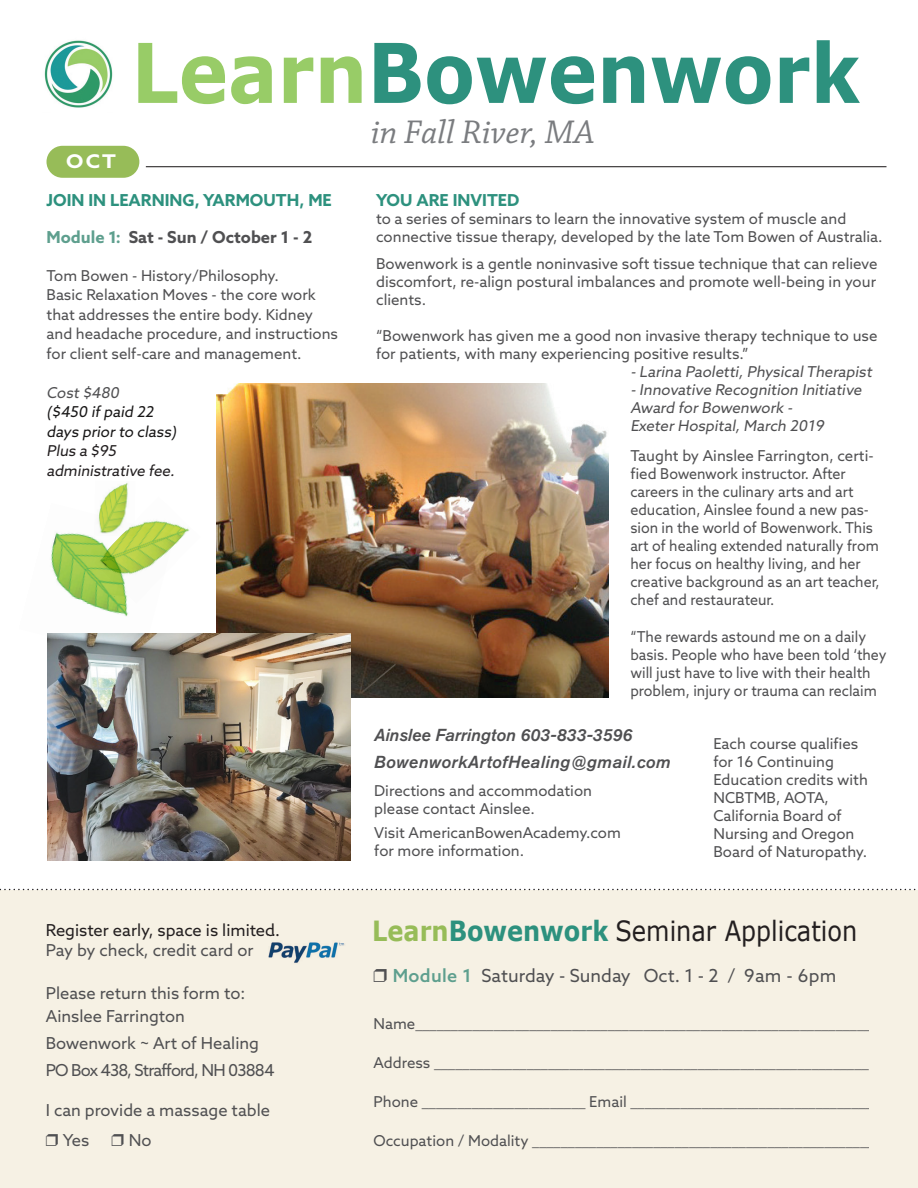
<style>
.page{position:relative;width:918px;height:1188px;background:#fff}
.page>*{position:absolute;margin:0;border:0;box-sizing:border-box;transform-origin:0 0}
.t1{font:700 82.5px "Verdana";color:#2d917e;scale:.9 1}
.t2{font:italic 34.5px "Chaparral Pro";color:#7a7c7f}
.t3{font:27.75px "Verdana";color:#231f20;scale:.87 1}
.t4{font:700 18.9px "Azo Sans";color:#fff;scale:1.11 1}
.t5{font:18px "Azo Sans";color:#505052}
.t6{font:italic 500 17.25px/27px "Akzidenz Grotesk BE";letter-spacing:.025em;color:#505052}
.t7{font:16.5px/22.5px "Azo Sans";color:#505052}
.t8{font:16.5px/27px "Azo Sans";letter-spacing:-.05em;color:#505052}
.t9{font:700 16.5px "Azo Sans";color:#2d917e}
.t10{font:16.5px "Azo Sans";color:#231f20}
.t11{font:700 16.5px "Azo Sans";color:#505052}
.t12{font:15px/18px "Azo Sans";color:#505052}
.t13{font:15px/18px "Azo Sans";color:#505052;scale:.95 1}
.t14{font:italic 15px/18px "Azo Sans";color:#505052}
.t15{font:italic 15px/19.5px "Azo Sans";color:#181717}
.t16{font:italic 15px/19.5px "Azo Sans";color:#231f20}
.s1{color:#98cc67}
.s2{color:#5e9f8e}
.s3{font-family:"Monotype Sorts"}
.s4{font-weight:700;color:#97bc58}
.s5{font-weight:700;color:#2d917e}
.s6{font-weight:500;color:#5e9f8e}
</style>
<div class="page">
<div style="left:0;top:890px;width:918px;height:298px;background:#f6f1e4"></div>
<svg style="left:0;top:889px;width:916px;height:1px"></svg>
<hr style="left:146px;top:166px;width:741px;height:1px;background:#231f20">
<img style="left:268px;top:942px;width:77px;height:21px">
<img style="left:44px;top:40px;width:69px;height:68px">
<img style="left:216px;top:383px;width:393px;height:315px">
<div style="left:46px;top:146px;width:93px;height:32px;background:#97bc58;border-radius:16px"></div>
<img style="left:47px;top:633px;width:303px;height:227px">
<img style="left:47px;top:532px;width:128px;height:129px">
<img style="left:94px;top:520px;width:96px;height:83px">
<img style="left:94px;top:483px;width:41px;height:53px">
<h1 class="t1" style="left:131px;top:19px;width:811px"><span class="s1">Learn</span>Bowenwork</h1>
<p class="t4" style="left:66px;top:149px;width:46px">OCT</p>
<p class="t9" style="left:46px;top:189px;width:287px">JOIN IN LEARNING, YARMOUTH, ME</p>
<p class="t11" style="left:46px;top:227px;width:267px"><span class="s2">Module 1:</span> Sat - Sun / October 1 - 2</p>
<p class="t12" style="left:46px;top:266px;width:293px;line-height:19.5px">Tom Bowen - History/Philosophy.<br>Basic Relaxation Moves - the core work that addresses the entire body. Kidney and headache procedure, and instructions for client self-care and management.</p>
<p class="t14" style="left:46px;top:383px;width:77px">Cost $480</p>
<p class="t15" style="left:47px;top:402px;width:135px">($450 ifpaid 22 days priorto class)</p>
<p class="t16" style="left:47px;top:441px;width:133px">Plus a $95 administrative fee.</p>
<p class="t10" style="left:46px;top:919px;width:236px">Register early, space is limited.</p>
<p class="t7" style="left:46px;top:938px;width:209px">Pay by check, credit card or</p>
<p class="t7" style="left:46px;top:982px;width:201px">Please return this form to:<br>Ainslee Farrington</p>
<p class="t8" style="left:46px;top:1029px;width:230px">Bowenwork ~ Art of Healing<br>PO Box 438, Strafford, NH 03884</p>
<p class="t7" style="left:46px;top:1095px;width:226px;line-height:30px">I can provide a massage table<br><span class="s3">R</span> Yes</p>
<p class="t7" style="left:112px;top:1129px;width:41px"><span class="s3">R</span> No</p>
<h2 class="t2" style="left:371px;top:113px;width:225px">in Fall River, MA</h2>
<p class="t9" style="left:376px;top:189px;width:145px">YOU ARE INVITED</p>
<p class="t12" style="left:376px;top:209px;width:508px">to a series of seminars to learn the innovative system of muscle and connective tissue therapy, developed by the late Tom Bowen of Australia.</p>
<p class="t12" style="left:376px;top:254px;width:503px;text-align:justify">Bowenwork is a gentle noninvasive soft tissue technique that can relieve discomfort, re-align postural imbalances and promote well-being in your clients.</p>
<p class="t12" style="left:376px;top:326px;width:503px">“Bowenwork has given me a good non invasive therapy technique to use for patients, with many experiencing positive results.”</p>
<p class="t14" style="left:630px;top:362px;width:246px">-Larina Paoletti,PhysicalTherapist -Innovative Recognition Initiative<br>Award forBowenwork -<br>ExeterHospital,March 2019</p>
<p class="t12" style="left:630px;top:446px;width:251px">Taught by Ainslee Farrington, certi&shy;fied Bowenwork instructor. After careers in the culinary arts and art education, Ainslee found a new pas&shy;sion in the world of Bowenwork. This art of healing extended naturally from her focus on healthy living, and her creative background as an art teacher, chef and restaurateur.</p>
<p class="t13" style="left:630px;top:628px;width:271px">“The rewards astound me on a daily basis. People who have been told ‘they will just have to live with their health problem, injury or trauma can reclaim</p>
<p class="t6" style="left:374px;top:721px;width:298px">Ainslee Farrington 603-833-3596<br>BowenworkArtofHealing@gmail.com</p>
<p class="t12" style="left:374px;top:781px;width:219px">Directions and accommodation please contact Ainslee.</p>
<p class="t12" style="left:374px;top:823px;width:248px">Visit AmericanBowenAcademy.com for more information.</p>
<p class="t12" style="left:713px;top:734px;width:156px">Each course qualifies for 16 Continuing<br>Education credits with<br>NCBTMB, AOTA,<br>California Board of<br>Nursing and Oregon<br>Board of Naturopathy.</p>
<h3 class="t3" style="left:372px;top:914px;width:559px"><span class="s4">Learn</span><span class="s5">Bowenwork</span> Seminar Application</h3>
<p class="t5" style="left:374px;top:964px;width:465px"><span class="s3">R</span> <span class="s6">Module 1</span> Saturday - Sunday Oct. 1 - 2 / 9am - 6pm</p>
<p class="t12" style="left:374px;top:1014px;width:499px">Name________________________________________________________________</p>
<p class="t12" style="left:374px;top:1053px;width:504px">Address ______________________________________________________________</p>
<p class="t12" style="left:374px;top:1092px;width:501px">Phone _______________________ Email __________________________________</p>
<p class="t12" style="left:374px;top:1131px;width:502px">Occupation / Modality ________________________________________________</p>
</div>
